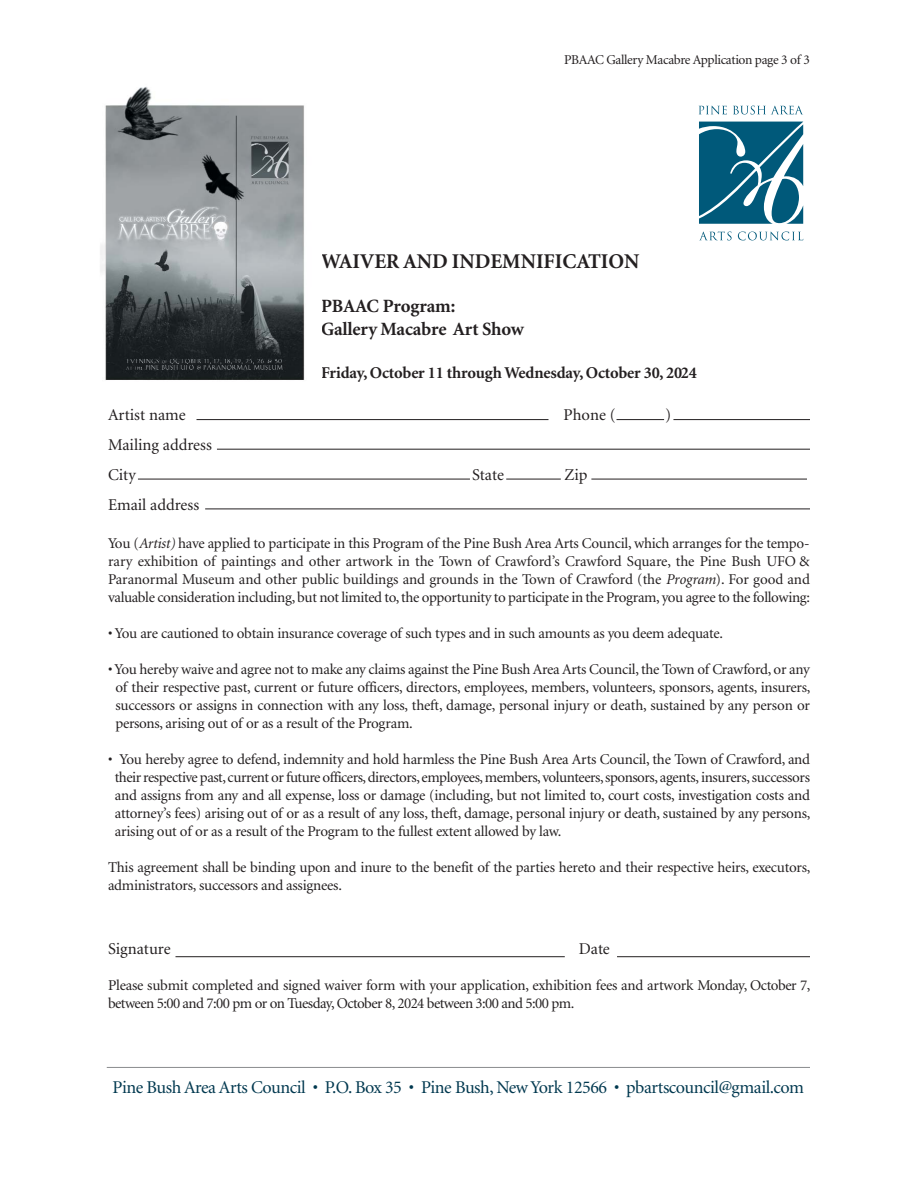
<style>
.page{position:relative;width:918px;height:1188px;background:#fff}
.page>*{position:absolute;margin:0;border:0;box-sizing:border-box;transform-origin:0 0}
.t1{font:700 21px "Minion";color:#231f20}
.t2{font:700 18.75px/22.5px "Minion";letter-spacing:-.01em;color:#231f20}
.t3{font:18px "Minion";letter-spacing:-.025em;color:#00384f}
.t4{font:16.5px/30px "Minion";color:#231f20}
.t5{font:700 16.5px "Minion";letter-spacing:-.01em;color:#231f20}
.t6{font:15px/18px "Minion";letter-spacing:-.015em;color:#231f20;text-align:justify}
.t7{font:13.5px "Minion";letter-spacing:-.025em;color:#231f20}
.s1{font-style:italic}
</style>
<div class="page">
<hr style="left:196px;top:419px;width:353px;height:1px;background:#231f20">
<hr style="left:217px;top:449px;width:593px;height:1px;background:#231f20">
<hr style="left:138px;top:479px;width:332px;height:1px;background:#231f20">
<hr style="left:205px;top:509px;width:605px;height:1px;background:#231f20">
<hr style="left:176px;top:956px;width:389px;height:1px;background:#231f20">
<hr style="left:617px;top:956px;width:193px;height:1px;background:#231f20">
<hr style="left:506px;top:479px;width:55px;height:1px;background:#231f20">
<hr style="left:591px;top:479px;width:216px;height:1px;background:#231f20">
<hr style="left:616px;top:419px;width:48px;height:1px;background:#231f20">
<hr style="left:673px;top:419px;width:137px;height:1px;background:#231f20">
<img style="left:100px;top:87px;width:205px;height:293px">
<svg style="left:700px;top:232px;width:32px;height:8px"></svg>
<svg style="left:738px;top:232px;width:65px;height:8px"></svg>
<svg style="left:699px;top:122px;width:104px;height:102px"></svg>
<svg style="left:699px;top:106px;width:28px;height:8px"></svg>
<svg style="left:733px;top:106px;width:70px;height:9px"></svg>
<hr style="left:107px;top:1067px;width:703px;height:1px;background:#8a8c8e">
<p class="t7" style="left:564px;top:54px;width:247px">PBAAC Gallery Macabre Application page 3 of 3</p>
<h1 class="t1" style="left:321px;top:253px;width:320px">WAIVER AND INDEMNIFICATION</h1>
<p class="t2" style="left:321px;top:297px;width:204px">PBAAC Program:<br>Gallery Macabre Art Show</p>
<p class="t5" style="left:321px;top:366px;width:377px">Friday, October 11 through Wednesday, October 30, 2024</p>
<p class="t4" style="left:108px;top:401px;width:79px">Artist name</p>
<p class="t4" style="left:564px;top:401px;width:54px">Phone (</p>
<p class="t4" style="left:665px;top:401px;width:8px">)</p>
<p class="t4" style="left:108px;top:431px;width:105px">Mailing address<br>City</p>
<p class="t4" style="left:472px;top:461px;width:33px">State</p>
<p class="t4" style="left:564px;top:461px;width:24px">Zip</p>
<p class="t4" style="left:108px;top:491px;width:93px">Email address</p>
<p class="t6" style="left:108px;top:535px;width:704px">You (<span class="s1">Artist)</span> have applied to participate in this Program of the Pine Bush Area Arts Council, which arranges for the tempo&shy;rary exhibition of paintings and other artwork in the Town of Crawford’s Crawford Square, the Pine Bush UFO &amp; Paranormal Museum and other public buildings and grounds in the Town of Crawford (the <span class="s1">Program</span>). For good and valuable consideration including, but not limited to, the opportunity to participate in the Program, you agree to the following:</p>
<p class="t6" style="left:108px;top:625px;width:617px">• You are cautioned to obtain insurance coverage of such types and in such amounts as you deem adequate.</p>
<p class="t6" style="left:115px;top:661px;width:697px;text-indent:-7px">• You hereby waive and agree not to make any claims against the Pine Bush Area Arts Council, the Town of Crawford, or any of their respective past, current or future officers, directors, employees, members, volunteers, sponsors, agents, insurers, successors or assigns in connection with any loss, theft, damage, personal injury or death, sustained by any person or persons, arising out of or as a result of the Program.</p>
<p class="t6" style="left:115px;top:751px;width:697px;text-indent:-7px">• You hereby agree to defend, indemnity and hold harmless the Pine Bush Area Arts Council, the Town of Crawford , and their respective past, current or future officers, directors, employees, members, volunteers, sponsors,agents, insurers, successors and assigns from any and all expense, loss or damage (including, but not limited to, court costs, investigation costs and attorney’s fees) arising out of or as a result of any loss, theft, damage, personal injury or death, sustained by any persons, arising out of or as a result of the Program to the fullest extent allowed by law.</p>
<p class="t6" style="left:108px;top:859px;width:704px">This agreement shall be binding upon and inure to the benefit of the parties hereto and their respective heirs, executors, administrators, successors and assignees.</p>
<p class="t4" style="left:108px;top:936px;width:64px">Signature</p>
<p class="t4" style="left:579px;top:936px;width:33px">Date</p>
<p class="t6" style="left:108px;top:978px;width:704px">Please submit completed and signed waiver form with your application, exhibition fees and artwork Monday, October 7, between 5:00 and 7:00 pm or on Tuesday, October 8, 2024 between 3:00 and 5:00 pm.</p>
<p class="t3" style="left:113px;top:1080px;width:693px">Pine Bush Area Arts Council • P.O. Box 35 • Pine Bush, New York 12566 • pbartscouncil@gmail.com</p>
</div>
